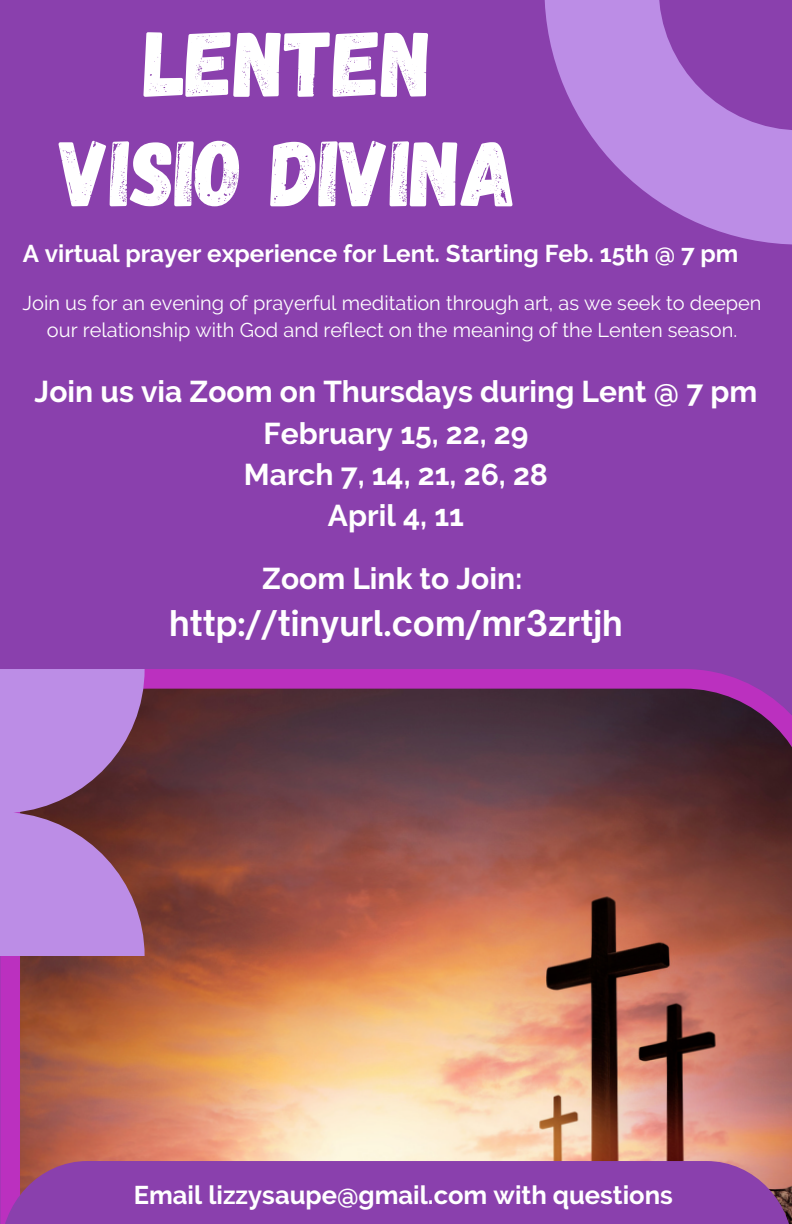
<style>
.page{position:relative;width:792px;height:1224px;background:#8a40ad}
.page>*{position:absolute;margin:0;border:0;box-sizing:border-box;transform-origin:0 0}
.t1{font:92.6px/109.6px "Gagalin";color:#fff;text-align:center}
.t2{font:700 34px "Open Sauce One";color:#fff}
.t3{font:700 30px/41.4px "Raleway";color:#fff;text-align:center}
.t4{font:700 25.6px "Raleway";color:#fff}
.t5{font:700 24.2px "Raleway";color:#fff}
.t6{font:20px/27px "Raleway";color:#fff;text-align:center}
</style>
<div class="page">
<img style="left:0;top:669px;width:792px;height:492px">
<svg style="left:544px;top:0;width:248px;height:245px;fill:#bc8de6"></svg>
<svg style="left:0;top:669px;width:145px;height:287px;fill:#bc8de6"></svg>
<h4 class="t1" style="left:59px;top:5px;width:459px">LENTEN<br>VISIO DIVINA</h4>
<h1 class="t5" style="left:23px;top:240px;width:717px">A virtual prayer experience for Lent. Starting Feb. 15th @ 7 pm</h1>
<h3 class="t6" style="left:23px;top:290px;width:740px">Join us for an evening of prayerful meditation through art, as we seek to deepen our relationship with God and reflect on the meaning of the Lenten season.</h3>
<h2 class="t3" style="left:35px;top:371px;width:724px">Join us via Zoom on Thursdays during Lent @ 7 pm<br>February 15, 22, 29<br>March 7, 14, 21, 26, 28<br>April 4, 11</h2>
<p class="t3" style="left:262px;top:558px;width:262px">Zoom Link to Join:</p>
<p class="t2" style="left:169px;top:602px;width:455px">http://tinyurl.com/mr3zrtjh</p>
<p class="t4" style="left:134px;top:1180px;width:541px">Email lizzysaupe@gmail.com with questions</p>
</div>
